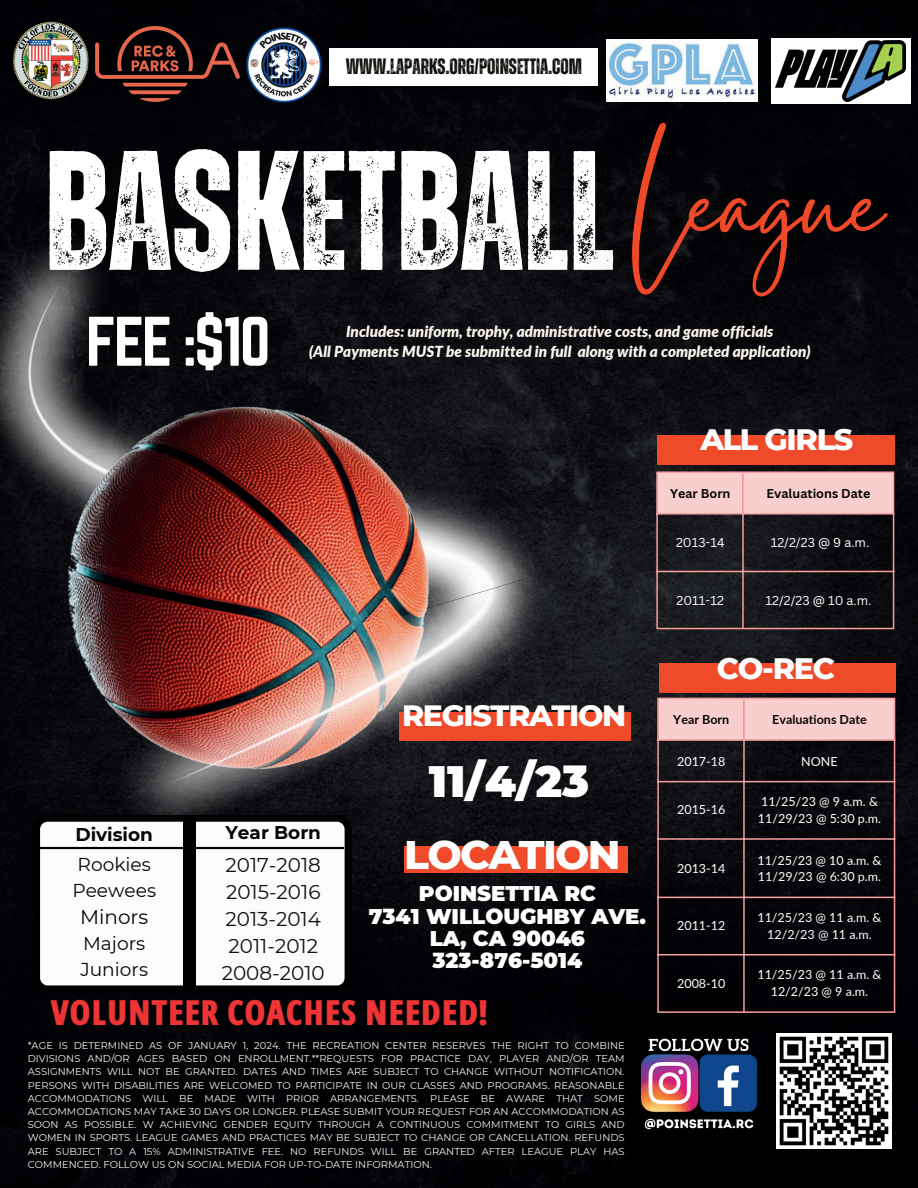
<style>
.page{position:relative;width:918px;height:1188px;background:#fff}
.page>*{position:absolute;margin:0;border:0;box-sizing:border-box;transform-origin:0 0}
.t1{font:700 169.95px "Zuume Rough";color:#fff}
.t2{font:61.2px "Norwester";color:#fff}
.t3{font:900 43.8px "Montserrat";color:#fff}
.t4{font:800 40.8px "Montserrat";letter-spacing:-.04em;color:#fff}
.t5{font:800 34.65px "Open Sans Hebrew Condensed";color:#ee3435}
.t6{font:800 30.15px "Montserrat";letter-spacing:-.04em;color:#fff}
.t7{font:800 29.85px "Montserrat";letter-spacing:-.04em;color:#fff}
.t8{font:700 22.2px "Zuume Rough";color:#12110e}
.t9{font:900 21.3px/22.4px "Montserrat";color:#fff;text-align:center}
.t10{font:19.95px/27px "Montserrat";color:#12110e;text-align:center}
.t11{font:19.95px "Montserrat";color:#080704}
.t12{font:18.6px/25.8px "Montserrat";color:#080704}
.t13{font:700 18.45px "Montserrat";color:#080704}
.t14{font:italic 900 15.3px "Lato";color:#fbf6ed}
.t15{font:12.6px/16.6px "Lato";color:#fff}
.t16{font:700 12.6px "Lato";color:#080704}
.t17{font:12.45px "Canva Sans";color:#fff}
.t18{font:700 12.45px "Canva Sans";color:#080704}
.t19{font:9.9px/13.2px "Montserrat";color:#fbf6ed;text-align:justify}
</style>
<div class="page">
<img style="left:0;top:0;width:918px;height:1188px">
<div style="left:404px;top:847px;width:223px;height:26px;background:#ef4a29"></div>
<img style="left:0;top:119px;width:557px;height:599px">
<img style="left:21px;top:361px;width:451px;height:453px">
<img style="left:63px;top:569px;width:535px;height:286px">
<div style="left:329px;top:49px;width:269px;height:37px;background:#fff"></div>
<img style="left:777px;top:1034px;width:114px;height:114px">
<img style="left:640px;top:1034px;width:117px;height:117px">
<div style="left:771px;top:38px;width:139px;height:66px;background:#fff"></div>
<img style="left:783px;top:41px;width:123px;height:24px">
<img style="left:231px;top:11px;width:107px;height:107px">
<img style="left:96px;top:26px;width:144px;height:76px">
<img style="left:13px;top:22px;width:76px;height:78px">
<img style="left:606px;top:40px;width:152px;height:25px">
<div style="left:400px;top:712px;width:231px;height:29px;background:#ef4a29"></div>
<div style="left:659px;top:699px;width:235px;height:40px;background:#f9cecf"></div>
<hr style="left:657px;top:699px;width:2px;height:312px;background:#f69f9f">
<hr style="left:743px;top:699px;width:2px;height:312px;background:#f69f9f">
<hr style="left:894px;top:699px;width:1px;height:312px;background:#f69f9f">
<hr style="left:657px;top:698px;width:238px;height:1px;background:#f69f9f">
<hr style="left:657px;top:739px;width:238px;height:2px;background:#f69f9f">
<hr style="left:657px;top:781px;width:238px;height:1px;background:#f69f9f">
<hr style="left:657px;top:838px;width:238px;height:2px;background:#f69f9f">
<hr style="left:657px;top:897px;width:238px;height:1px;background:#f69f9f">
<hr style="left:657px;top:954px;width:238px;height:2px;background:#f69f9f">
<hr style="left:657px;top:1011px;width:238px;height:2px;background:#f69f9f">
<img style="left:570px;top:65px;width:348px;height:300px">
<div style="left:659px;top:663px;width:236px;height:30px;background:#ef4a29"></div>
<div style="left:658px;top:473px;width:235px;height:40px;background:#f9cecf"></div>
<hr style="left:656px;top:473px;width:2px;height:155px;background:#f69f9f">
<hr style="left:742px;top:473px;width:2px;height:155px;background:#f69f9f">
<hr style="left:893px;top:473px;width:1px;height:155px;background:#f69f9f">
<hr style="left:656px;top:471px;width:238px;height:2px;background:#f69f9f">
<hr style="left:656px;top:513px;width:238px;height:2px;background:#f69f9f">
<hr style="left:656px;top:571px;width:238px;height:1px;background:#f69f9f">
<hr style="left:656px;top:628px;width:238px;height:1px;background:#f69f9f">
<div style="left:657px;top:435px;width:237px;height:30px;background:#ef4a29"></div>
<svg style="left:33px;top:815px;width:319px;height:177px"></svg>
<div style="left:184px;top:818px;width:11px;height:174px;background:#000"></div>
<svg style="left:36px;top:841px;width:307px;height:12px"></svg>
<h3 class="t8" style="left:346px;top:54px;width:238px">WWW.LAPARKS.ORG/POINSETTIA.COM</h3>
<h1 class="t1" style="left:45px;top:122px;width:571px">BASKETBALL</h1>
<h2 class="t2" style="left:86px;top:312px;width:186px">FEE :$10</h2>
<h3 class="t14" style="left:346px;top:319px;width:429px">Includes: uniform, trophy, administrative costs, and game officials</h3>
<h3 class="t14" style="left:309px;top:340px;width:503px">(All Payments MUST be submitted in full along with a completed application)</h3>
<h3 class="t6" style="left:700px;top:417px;width:155px">ALL GIRLS</h3>
<p class="t18" style="left:670px;top:486px;width:62px">Year Born</p>
<p class="t18" style="left:767px;top:486px;width:105px">Evaluations Date</p>
<p class="t17" style="left:676px;top:535px;width:50px">2013-14</p>
<p class="t17" style="left:771px;top:535px;width:100px">12/2/23 @ 9 a.m.</p>
<p class="t17" style="left:677px;top:593px;width:49px">2011-12</p>
<p class="t17" style="left:765px;top:593px;width:108px">12/2/23 @ 10 a.m.</p>
<h3 class="t6" style="left:717px;top:646px;width:120px">CO-REC</h3>
<h3 class="t13" style="left:76px;top:821px;width:79px">Division</h3>
<h3 class="t12" style="left:72px;top:851px;width:85px">Rookies<br>Peewees</h3>
<h3 class="t11" style="left:80px;top:903px;width:70px">Minors</h3>
<h3 class="t12" style="left:80px;top:930px;width:69px">Majors<br>Juniors</h3>
<h3 class="t13" style="left:226px;top:820px;width:97px">Year Born</h3>
<h3 class="t10" style="left:222px;top:851px;width:104px">2017-2018<br>2015-2016<br>2013-2014<br>2011-2012<br>2008-2010</h3>
<h3 class="t7" style="left:402px;top:694px;width:226px">REGISTRATION</h3>
<h3 class="t3" style="left:429px;top:749px;width:162px">11/4/23</h3>
<h3 class="t4" style="left:404px;top:825px;width:218px">LOCATION</h3>
<h3 class="t9" style="left:369px;top:881px;width:279px">POINSETTIA RC<br>7341 WILLOUGHBY AVE.<br>LA, CA 90046<br>323-876-5014</h3>
<h3 class="t5" style="left:51px;top:993px;width:438px">VOLUNTEER COACHES NEEDED!</h3>
<p class="t19" style="left:28px;top:1038px;width:598px">*AGE IS DETERMINED AS OF JANUARY 1, 2024. THE RECREATION CENTER RESERVES THE RIGHT TO COMBINE DIVISIONS AND/OR AGES BASED ON ENROLLMENT.**REQUESTS FOR PRACTICE DAY, PLAYER AND/OR TEAM ASSIGNMENTS WILL NOT BE GRANTED. DATES AND TIMES ARE SUBJECT TO CHANGE WITHOUT NOTIFICATION.<br>PERSONS WITH DISABILITIES ARE WELCOMED TO PARTICIPATE IN OUR CLASSES AND PROGRAMS. REASONABLE ACCOMMODATIONS WILL BE MADE WITH PRIOR ARRANGEMENTS. PLEASE BE AWARE THAT SOME ACCOMMODATIONS MAY TAKE 30 DAYS OR LONGER. PLEASE SUBMIT YOUR REQUEST FOR AN ACCOMMODATION AS SOON AS POSSIBLE. W ACHIEVING GENDER EQUITY THROUGH A CONTINUOUS COMMITMENT TO GIRLS AND WOMEN IN SPORTS. LEAGUE GAMES AND PRACTICES MAY BE SUBJECT TO CHANGE OR CANCELLATION. REFUNDS ARE SUBJECT TO A 15% ADMINISTRATIVE FEE. NO REFUNDS WILL BE GRANTED AFTER LEAGUE PLAY HAS COMMENCED. FOLLOW US ON SOCIAL MEDIA FOR UP-TO-DATE INFORMATION.</p>
<p class="t16" style="left:673px;top:710px;width:58px">Year Born</p>
<p class="t16" style="left:772px;top:710px;width:96px">Evaluations Date</p>
<p class="t15" style="left:677px;top:752px;width:50px">2017-18</p>
<p class="t15" style="left:801px;top:752px;width:38px">NONE</p>
<p class="t15" style="left:677px;top:801px;width:50px">2015-16</p>
<p class="t15" style="left:758px;top:793px;width:125px">11/25/23 @ 9 a.m. &amp;<br>11/29/23 @ 5:30 p.m.</p>
<p class="t15" style="left:677px;top:859px;width:50px">2013-14</p>
<p class="t15" style="left:757px;top:851px;width:126px">11/25/23 @ 10 a.m. &amp;<br>11/29/23 @ 6:30 p.m.</p>
<p class="t15" style="left:677px;top:917px;width:50px">2011-12</p>
<p class="t15" style="left:757px;top:908px;width:126px;text-align:center">11/25/23 @ 11 a.m. &amp;<br>12/2/23 @ 11 a.m.</p>
<p class="t15" style="left:677px;top:974px;width:50px">2008-10</p>
<p class="t15" style="left:757px;top:966px;width:126px;text-align:center">11/25/23 @ 11 a.m. &amp;<br>12/2/23 @ 9 a.m.</p>
</div>
